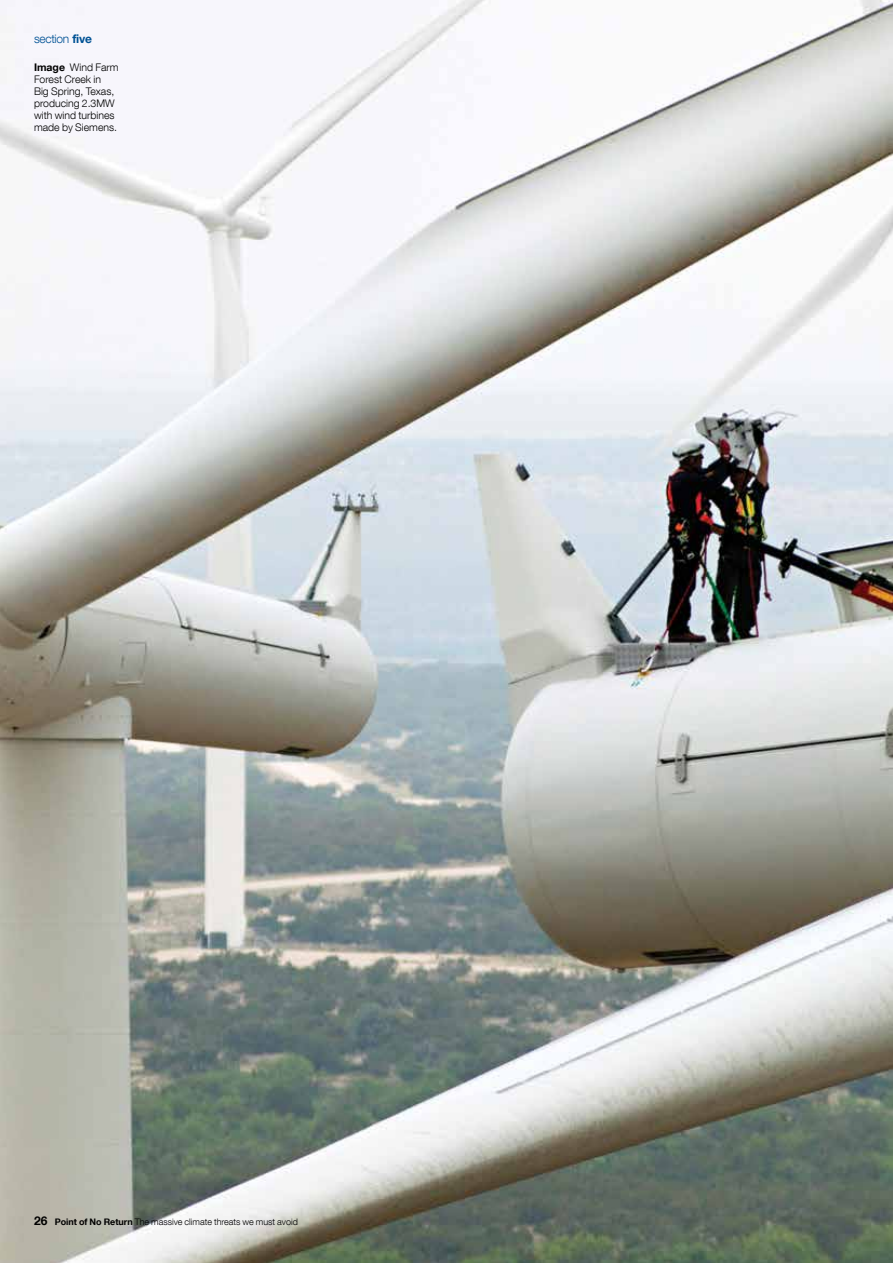
<style>
.page{position:relative;width:893px;height:1263px;background:#fff}
.page>*{position:absolute;margin:0;border:0;box-sizing:border-box;transform-origin:0 0}
.t1{font:300 12px "Helvetica Neue LT Com";letter-spacing:-.025em;color:#005295}
.t2{font:300 10.5px/12px "Helvetica Neue LT Com";color:#000}
.t3{font:300 9px "Helvetica Neue LT Com";color:#000}
.s1{font-weight:700}
.s2{font-weight:700;font-size:12px}
</style>
<div class="page">
<img style="left:0;top:0;width:893px;height:1263px">
<p class="t1" style="left:34px;top:31px;width:59px">section <span class="s1">five</span></p>
<p class="t2" style="left:34px;top:61px;width:86px"><span class="s1">Image</span> Wind Farm<br>Forest Creek in<br>Big Spring, Texas, producing 2.3MW with wind turbines made by Siemens.</p>
<p class="t3" style="left:34px;top:1216px;width:265px"><span class="s2">26</span> <span class="s1">Point of No Return</span> The massive climate threats we must avoid</p>
</div>
